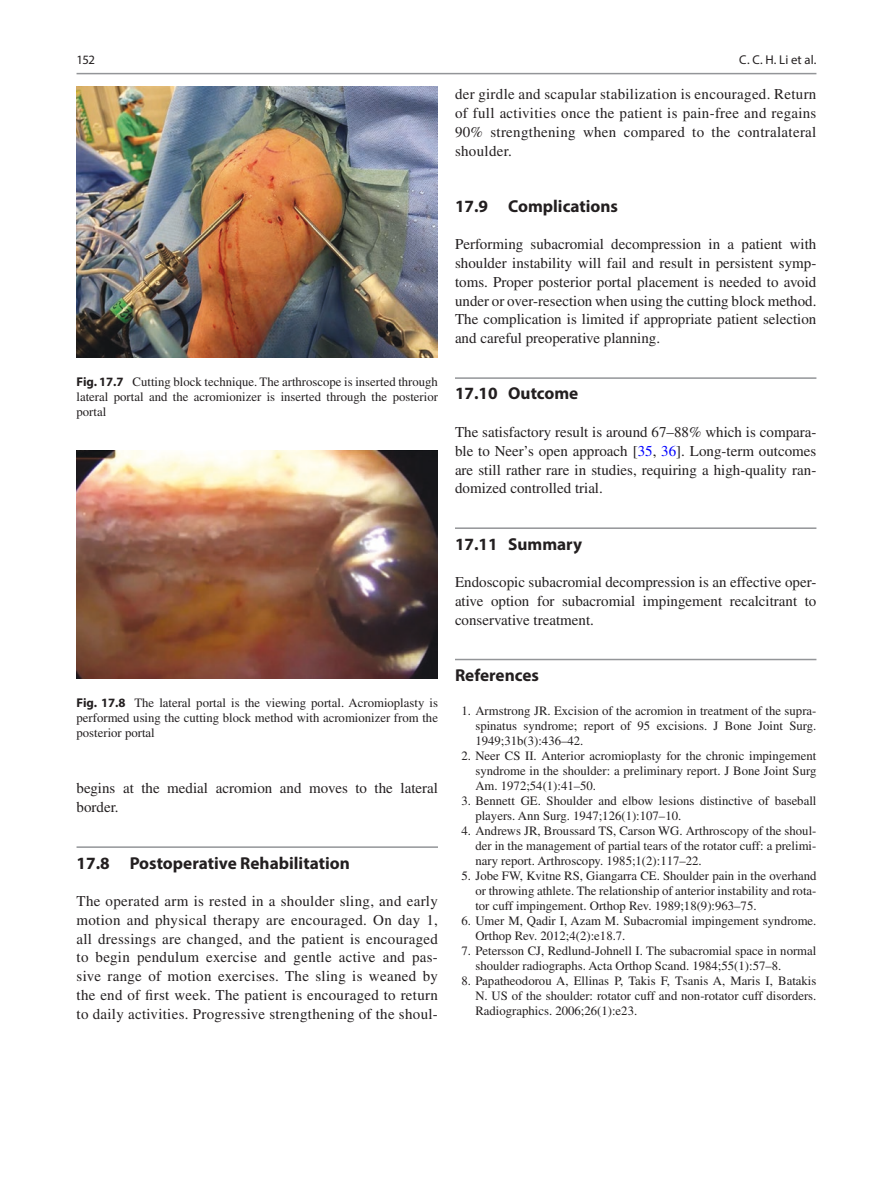
<style>
.page{position:relative;width:893px;height:1187px;background:#fff}
.page>*{position:absolute;margin:0;border:0;box-sizing:border-box;transform-origin:0 0}
._1_hd{font:700 17.25px "Myriad Pro";color:#231f20}
.Ref_title{font:700 17.25px "Myriad Pro";color:#231f20}
.Text_flush{font:15px/18.8px "Times LT Std";color:#231f20;text-align:justify}
.Text{font:15px/18.8px "Times LT Std";color:#231f20}
.t1{font:12.75px/15px "Times LT Std";color:#231f20;text-align:justify}
.t2{font:12.75px "Myriad Pro";letter-spacing:.005em;color:#231f20}
.s1{font-family:"Myriad Pro";font-weight:700}
.s2{color:#00f}
</style>
<div class="page">
<img style="left:77px;top:87px;width:361px;height:270px">
<img style="left:77px;top:450px;width:361px;height:228px">
<hr style="left:77px;top:846px;width:361px;height:1px;background:#939598">
<hr style="left:455px;top:377px;width:361px;height:2px;background:#939598">
<hr style="left:455px;top:527px;width:361px;height:2px;background:#939598">
<hr style="left:455px;top:658px;width:361px;height:2px;background:#939598">
<hr style="left:77px;top:73px;width:739px;height:1px;background:#939598">
<p class="t2" style="left:77px;top:52px;width:20px">152</p>
<p class="t2" style="left:739px;top:52px;width:79px">C. C. H. Li et al.</p>
<p class="Text_flush" style="left:455px;top:85px;width:363px">der girdle and scapular stabilization is encouraged. Return of full activities once the patient is pain-free and regains 90% strengthening when compared to the contralateral shoulder.</p>
<p class="t1" style="left:77px;top:374px;width:363px"><span class="s1">Fig. 17.7</span> Cutting block technique. The arthroscope is inserted through lateral portal and the acromionizer is inserted through the posterior portal</p>
<h2 class="_1_hd" style="left:455px;top:195px;width:165px">17.9 Complications</h2>
<p class="Text_flush" style="left:455px;top:235px;width:363px">Performing subacromial decompression in a patient with shoulder instability will fail and result in persistent symp&shy;toms. Proper posterior portal placement is needed to avoid under or over-resection when using the cutting block method.<br>The complication is limited if appropriate patient selection and careful preoperative planning.</p>
<h2 class="_1_hd" style="left:455px;top:382px;width:125px">17.10 Outcome</h2>
<p class="Text_flush" style="left:455px;top:422px;width:363px">The satisfactory result is around 67–88% which is compara&shy;ble to Neer’s open approach [<span class="s2">35</span>, <span class="s2">36</span>]. Long-term outcomes are still rather rare in studies, requiring a high-quality ran&shy;domized controlled trial.</p>
<h2 class="_1_hd" style="left:455px;top:532px;width:129px">17.11 Summary</h2>
<p class="Text_flush" style="left:455px;top:572px;width:363px">Endoscopic subacromial decompression is an effective oper&shy;ative option for subacromial impingement recalcitrant to conservative treatment.</p>
<p class="t1" style="left:77px;top:695px;width:363px"><span class="s1">Fig. 17.8</span> The lateral portal is the viewing portal. Acromioplasty is performed using the cutting block method with acromionizer from the posterior portal</p>
<p class="Text" style="left:77px;top:779px;width:363px">begins at the medial acromion and moves to the lateral border.</p>
<h2 class="_1_hd" style="left:77px;top:851px;width:275px">17.8 Postoperative Rehabilitation</h2>
<p class="Text_flush" style="left:77px;top:891px;width:363px">The operated arm is rested in a shoulder sling, and early motion and physical therapy are encouraged. On day 1, all dressings are changed, and the patient is encouraged to begin pendulum exercise and gentle active and pas&shy;sive range of motion exercises. The sling is weaned by the end of first week. The patient is encouraged to return to daily activities. Progressive strengthening of the shoul-</p>
<p class="Ref_title" style="left:455px;top:663px;width:85px">References</p>
<p class="t1" style="left:475px;top:702px;width:343px;text-indent:-14px">1. Armstrong JR. Excision of the acromion in treatment of the supra&shy;spinatus syndrome; report of 95 excisions. J Bone Joint Surg.<br>1949;31b(3):436–42.</p>
<p class="t1" style="left:475px;top:747px;width:343px;text-indent:-14px">2. Neer CS II. Anterior acromioplasty for the chronic impingement syndrome in the shoulder: a preliminary report. J Bone Joint Surg Am. 1972;54(1):41–50.</p>
<p class="t1" style="left:475px;top:792px;width:343px;text-indent:-14px">3. Bennett GE. Shoulder and elbow lesions distinctive of baseball players. Ann Surg. 1947;126(1):107–10.</p>
<p class="t1" style="left:475px;top:822px;width:343px;text-indent:-14px">4. Andrews JR, Broussard TS, Carson WG. Arthroscopy of the shoul&shy;der in the management of partial tears of the rotator cuff: a prelimi&shy;nary report. Arthroscopy. 1985;1(2):117–22.</p>
<p class="t1" style="left:475px;top:867px;width:343px;text-indent:-14px">5. Jobe FW, Kvitne RS, Giangarra CE. Shoulder pain in the overhand or throwing athlete. The relationship of anterior instability and rota&shy;tor cuff impingement. Orthop Rev. 1989;18(9):963–75.</p>
<p class="t1" style="left:475px;top:912px;width:343px;text-indent:-14px">6. Umer M, Qadir I, Azam M. Subacromial impingement syndrome.<br>Orthop Rev. 2012;4(2):e18.7.</p>
<p class="t1" style="left:475px;top:942px;width:342px;text-indent:-14px">7. Petersson CJ, Redlund-Johnell I. The subacromial space in normal shoulder radiographs. Acta Orthop Scand. 1984;55(1):57–8.</p>
<p class="t1" style="left:475px;top:972px;width:343px;text-indent:-14px">8. Papatheodorou A, Ellinas P, Takis F, Tsanis A, Maris I, Batakis N. US of the shoulder: rotator cuff and non-rotator cuff disorders.<br>Radiographics. 2006;26(1):e23.</p>
</div>
